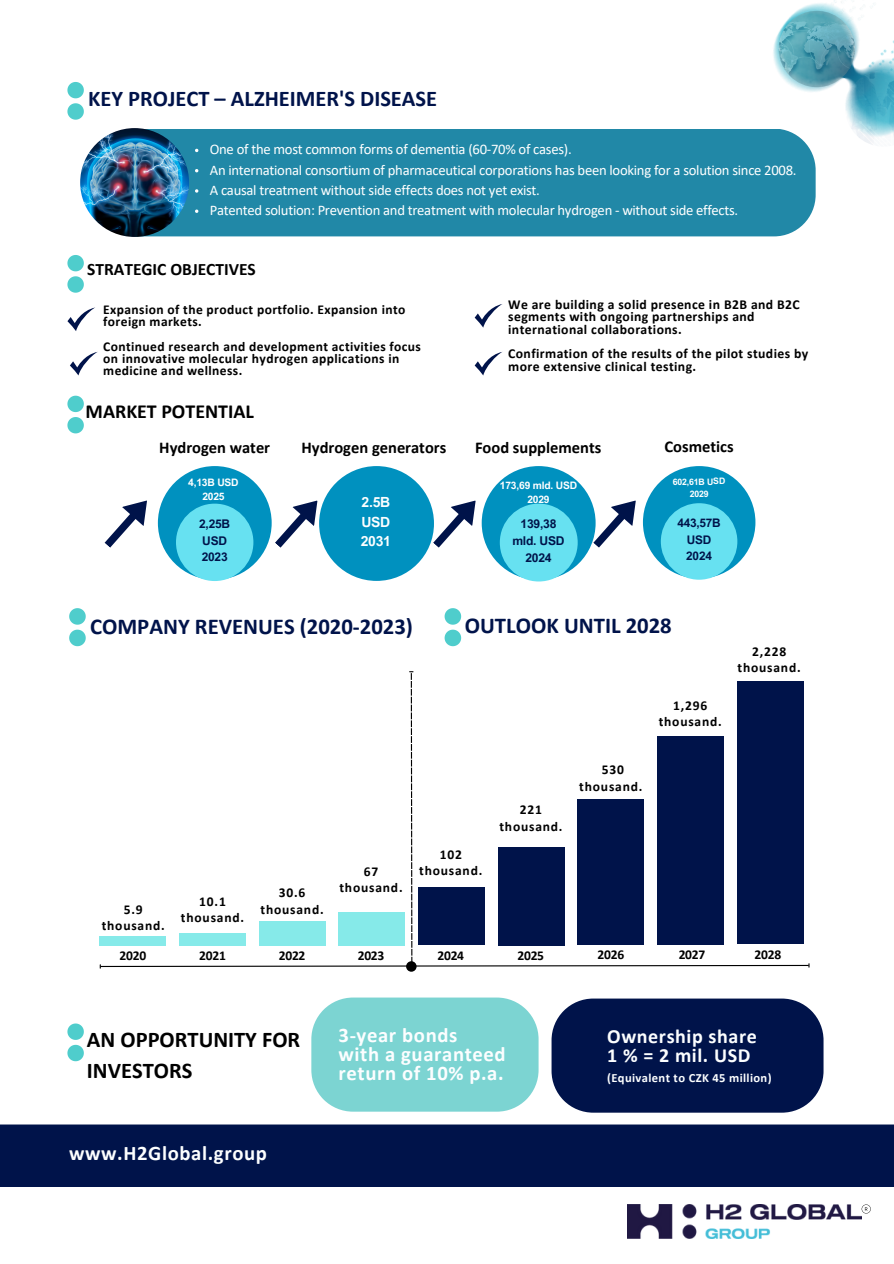
<style>
.page{position:relative;width:894px;height:1264px;background:#fff}
.page>*{position:absolute;margin:0;border:0;box-sizing:border-box;transform-origin:0 0}
.t1{font:700 22.65px "Calibri";color:#00134a}
.t2{font:700 22.5px "Calibri";color:#00134a}
.t3{font:700 22.5px/30.3px "Calibri";color:#000}
.t4{font:700 20.7px/19.2px "Calibri";letter-spacing:.03em;color:#fcfeff}
.t5{font:700 20.1px "Calibri";letter-spacing:.03em;color:#fcfeff}
.t6{font:700 19.95px "Calibri";color:#000}
.t7{font:700 17.4px "Calibri";color:#000}
.t8{font:700 16.5px "Calibri";color:#000}
.t9{font:14.7px "Calibri";letter-spacing:-.02em;color:#fff}
.t10{font:700 13.95px/19.5px "Arial MT Pro";letter-spacing:-.02em;color:#fcfeff}
.t11{font:700 13.65px/12.3px "Calibri";letter-spacing:.03em;color:#000}
.t12{font:700 13.5px/12.3px "Calibri";letter-spacing:.03em;color:#000}
.t13{font:700 13.5px/16.2px "Calibri";letter-spacing:.06em;color:#000;text-align:center}
.t14{font:700 12.6px "Calibri";letter-spacing:.03em;color:#fcfeff}
.t15{font:700 12.15px/16.8px "Arial MT Pro";letter-spacing:-.02em;color:#00134a;text-align:center}
.t16{font:700 12px/16.6px "Arial MT Pro";letter-spacing:-.02em;color:#00134a}
.t17{font:700 11.85px/16.4px "Arial MT Pro";letter-spacing:-.02em;color:#00134a;text-align:center}
.t18{font:700 10.35px/14.2px "Arial MT Pro";letter-spacing:-.02em;color:#fff;text-align:center}
.t19{font:700 8.85px "Arial MT Pro";color:#fff}
</style>
<div class="page">
<div style="left:551px;top:998px;width:272px;height:114px;background:#00134a"></div>
<div style="left:311px;top:997px;width:227px;height:114px;background:#7cd4d2"></div>
<img style="left:773px;top:0;width:120px;height:183px">
<img style="left:778px;top:11px;width:76px;height:76px">
<img style="left:845px;top:70px;width:48px;height:77px">
<svg style="left:67px;top:395px;width:17px;height:38px"></svg>
<svg style="left:474px;top:352px;width:28px;height:23px"></svg>
<svg style="left:474px;top:304px;width:28px;height:23px"></svg>
<svg style="left:67px;top:307px;width:28px;height:24px"></svg>
<svg style="left:70px;top:352px;width:28px;height:23px"></svg>
<svg style="left:67px;top:255px;width:17px;height:38px"></svg>
<svg style="left:67px;top:1023px;width:17px;height:38px"></svg>
<div style="left:406px;top:961px;width:10px;height:10px;background:#000;border-radius:50%"></div>
<svg style="left:99px;top:671px;width:710px;height:297px"></svg>
<svg style="left:69px;top:608px;width:17px;height:38px"></svg>
<svg style="left:444px;top:608px;width:17px;height:38px"></svg>
<div style="left:97px;top:129px;width:718px;height:107px;background:#2188a7;border-radius:42px"></div>
<img style="left:80px;top:128px;width:109px;height:109px;border-radius:50%">
<svg style="left:67px;top:82px;width:17px;height:38px"></svg>
<div style="left:0;top:1124px;width:893px;height:63px;background:#00134a"></div>
<img style="left:627px;top:1204px;width:234px;height:34px">
<svg style="left:861px;top:1204px;width:9px;height:9px"></svg>
<div style="left:158px;top:466px;width:113px;height:114px;background:#0091bf;border-radius:50%"></div>
<div style="left:176px;top:503px;width:77px;height:78px;background:#67e1f1;border-radius:50%"></div>
<div style="left:319px;top:466px;width:115px;height:115px;background:#0091bf;border-radius:50%"></div>
<div style="left:481px;top:466px;width:114px;height:114px;background:#0091bf;border-radius:50%"></div>
<div style="left:499px;top:503px;width:78px;height:78px;background:#67e1f1;border-radius:50%"></div>
<div style="left:642px;top:466px;width:113px;height:112px;background:#0091bf;border-radius:50%"></div>
<div style="left:660px;top:503px;width:77px;height:76px;background:#67e1f1;border-radius:50%"></div>
<svg style="left:104px;top:500px;width:43px;height:48px"></svg>
<svg style="left:275px;top:500px;width:42px;height:48px"></svg>
<svg style="left:433px;top:500px;width:42px;height:48px"></svg>
<svg style="left:593px;top:500px;width:42px;height:48px"></svg>
<svg style="left:195px;top:189px;width:3px;height:4px"></svg>
<svg style="left:195px;top:209px;width:3px;height:4px"></svg>
<p class="t2" style="left:88px;top:90px;width:350px">KEY PROJECT – ALZHEIMER'S DISEASE</p>
<p class="t9" style="left:210px;top:143px;width:363px">One of the most common forms of dementia (60-70% of cases).</p>
<p class="t9" style="left:210px;top:164px;width:588px">An international consortium of pharmaceutical corporations has been looking for a solution since 2008.</p>
<p class="t9" style="left:210px;top:184px;width:331px">A causal treatment without side effects does not yet exist.</p>
<p class="t9" style="left:210px;top:204px;width:530px">Patented solution: Prevention and treatment with molecular hydrogen - without side effects.</p>
<p class="t7" style="left:87px;top:262px;width:170px">STRATEGIC OBJECTIVES</p>
<p class="t12" style="left:103px;top:304px;width:303px">Expansion of the product portfolio. Expansion into foreign markets.</p>
<h2 class="t12" style="left:103px;top:341px;width:319px">Continued research and development activities focus on innovative molecular hydrogen applications in medicine and wellness.</h2>
<p class="t11" style="left:508px;top:299px;width:293px">We are building a solid presence in B2B and B2C segments with ongoing partnerships and international collaborations.</p>
<p class="t11" style="left:508px;top:349px;width:301px">Confirmation of the results of the pilot studies by more extensive clinical testing.</p>
<p class="t6" style="left:86px;top:403px;width:170px">MARKET POTENTIAL</p>
<p class="t8" style="left:159px;top:441px;width:112px">Hydrogen water</p>
<p class="t8" style="left:301px;top:441px;width:146px">Hydrogen generators</p>
<p class="t8" style="left:475px;top:441px;width:128px">Food supplements</p>
<p class="t8" style="left:664px;top:440px;width:71px">Cosmetics</p>
<p class="t18" style="left:188px;top:476px;width:52px">4,13B USD<br>2025</p>
<p class="t16" style="left:199px;top:517px;width:33px">2,25B<br>USD<br>2023</p>
<p class="t10" style="left:361px;top:494px;width:31px">2.5B<br>USD</p>
<p class="t10" style="left:360px;top:533px;width:32px">2031</p>
<p class="t18" style="left:500px;top:479px;width:79px">173,69 mld. USD</p>
<p class="t18" style="left:527px;top:494px;width:24px">2029</p>
<p class="t15" style="left:512px;top:517px;width:54px">139,38 mld. USD</p>
<p class="t15" style="left:525px;top:550px;width:28px">2024</p>
<p class="t19" style="left:672px;top:478px;width:54px;rotate:-1deg">602,61B USD</p>
<p class="t19" style="left:689px;top:490px;width:21px;rotate:-1deg">2029</p>
<p class="t17" style="left:677px;top:516px;width:45px">443,57B<br>USD</p>
<p class="t17" style="left:686px;top:549px;width:27px">2024</p>
<p class="t1" style="left:90px;top:616px;width:324px">COMPANY REVENUES (2020-2023)</p>
<p class="t1" style="left:464px;top:616px;width:208px">OUTLOOK UNTIL 2028</p>
<p class="t13" style="left:102px;top:902px;width:65px">5.9 thousand.</p>
<p class="t13" style="left:181px;top:894px;width:65px">10.1 thousand.</p>
<p class="t13" style="left:260px;top:886px;width:65px">30.6 thousand.</p>
<p class="t12" style="left:439px;top:849px;width:24px">102</p>
<h4 class="t12" style="left:364px;top:866px;width:16px">67</h4>
<p class="t13" style="left:419px;top:864px;width:65px">thousand.</p>
<h4 class="t13" style="left:339px;top:880px;width:65px">thousand.</h4>
<p class="t13" style="left:499px;top:802px;width:65px">221 thousand.</p>
<p class="t13" style="left:579px;top:763px;width:65px">530 thousand.</p>
<p class="t13" style="left:658px;top:698px;width:65px">1,296 thousand.</p>
<p class="t13" style="left:737px;top:644px;width:65px">2,228 thousand.</p>
<p class="t12" style="left:120px;top:950px;width:28px">2020</p>
<p class="t12" style="left:199px;top:950px;width:28px">2021</p>
<p class="t12" style="left:279px;top:950px;width:28px">2022</p>
<p class="t12" style="left:357px;top:950px;width:28px">2023</p>
<h6 class="t12" style="left:437px;top:950px;width:28px">2024</h6>
<p class="t12" style="left:517px;top:950px;width:28px">2025</p>
<p class="t12" style="left:597px;top:949px;width:28px">2026</p>
<p class="t12" style="left:678px;top:949px;width:28px">2027</p>
<p class="t12" style="left:754px;top:949px;width:28px">2028</p>
<p class="t3" style="left:87px;top:1026px;width:215px">AN OPPORTUNITY FOR<br>INVESTORS</p>
<h2 class="t4" style="left:69px;top:1145px;width:199px">www.H2Global.group</h2>
<p class="t4" style="left:338px;top:1026px;width:120px">3-year bonds</p>
<p class="t4" style="left:338px;top:1045px;width:168px">with a guaranteed return of 10% p.a.</p>
<p class="t5" style="left:607px;top:1028px;width:151px">Ownership share</p>
<h2 class="t5" style="left:607px;top:1047px;width:145px">1 % = 2 mil. USD</h2>
<p class="t14" style="left:607px;top:1072px;width:166px">(Equivalent to CZK 45 million)</p>
</div>
